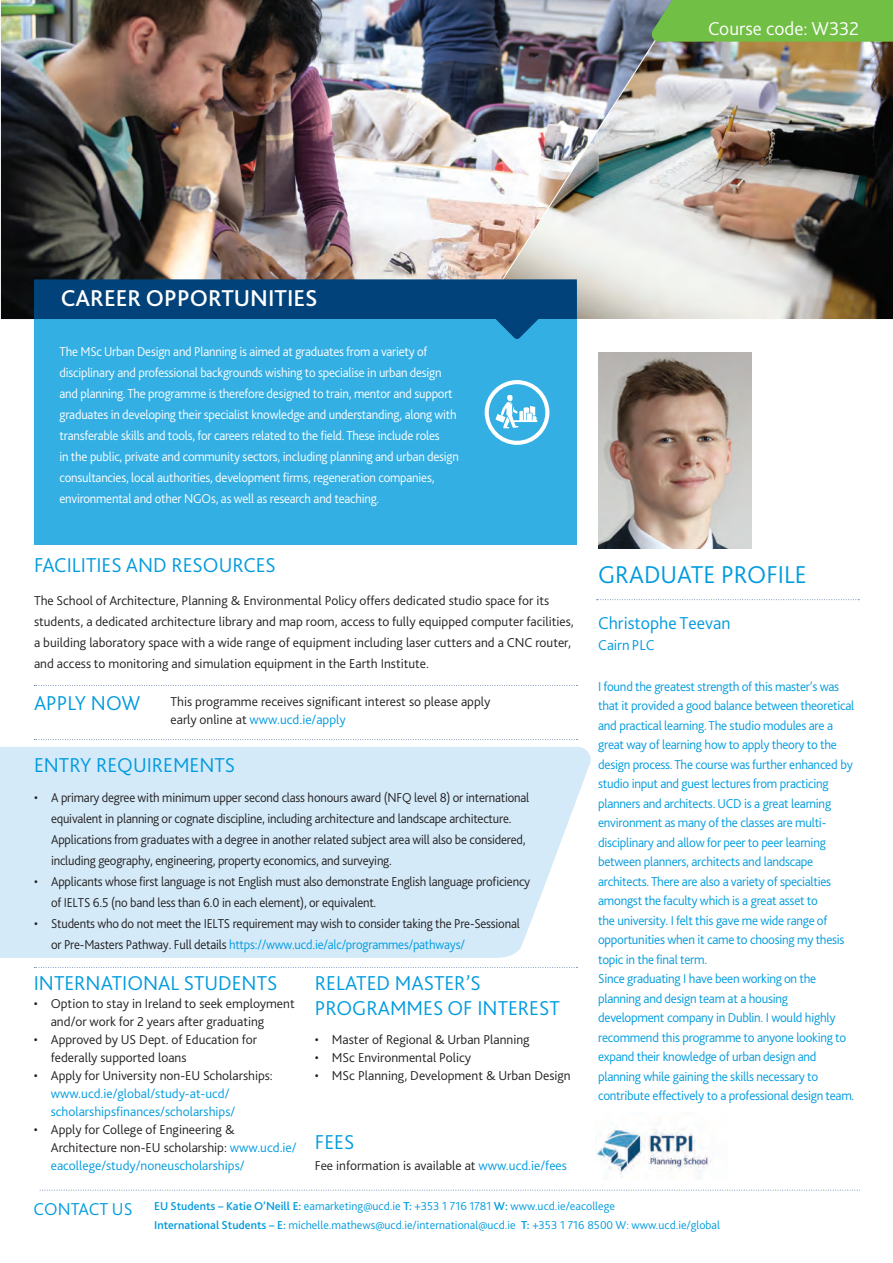
<style>
.page{position:relative;width:893px;height:1263px;background:#fff}
.page>*{position:absolute;margin:0;border:0;box-sizing:border-box;transform-origin:0 0}
.t1{font:300 25.5px "Bliss 2";color:#009bde}
.t2{font:500 24px "Bliss 2";color:#fff}
.t3{font:300 21px/25.2px "Bliss 2";color:#009bde}
.t4{font:300 19.5px "Bliss 2";color:#fff}
.t5{font:300 18px "Bliss 2";color:#009bde}
.t6{font:300 15px "Bliss 2";color:#009bde}
.t7{font:300 13.5px/19.5px "Bliss 2";letter-spacing:-.02em;color:#009bde}
.t8{font:300 13.5px/18px "Bliss 2";color:#231f20}
.t9{font:300 13.5px/21px "Bliss 2";color:#231f20;scale:.95 1}
.t10{font:300 13.5px/21px "Bliss 2";letter-spacing:-.015em;color:#fff;scale:.95 1}
.t11{font:300 13.5px/18px "Bliss 2";color:#009bde}
.t12{font:300 12px/19.5px "Bliss 2";color:#009bde}
.s1{color:#009bde}
.s2{color:#009bdf}
.s3{font-weight:500}
</style>
<div class="page">
<img style="left:680px;top:43px;width:213px;height:276px">
<img style="left:1px;top:0;width:679px;height:319px">
<img style="left:479px;top:0;width:212px;height:316px">
<svg style="left:34px;top:739px;width:543px;height:1px"></svg>
<svg style="left:34px;top:967px;width:543px;height:1px"></svg>
<div style="left:0;top:747px;width:591px;height:211px;background:#d4eaf8"></div>
<div style="left:34px;top:285px;width:543px;height:259px;background:#33afe4"></div>
<svg style="left:34px;top:279px;width:543px;height:60px"></svg>
<svg style="left:485px;top:380px;width:64px;height:65px"></svg>
<svg style="left:650px;top:0;width:243px;height:43px;background:#72ba48"></svg>
<svg style="left:34px;top:685px;width:543px;height:1px"></svg>
<img style="left:596px;top:1126px;width:116px;height:52px">
<img style="left:598px;top:353px;width:153px;height:195px">
<svg style="left:596px;top:599px;width:263px;height:1px"></svg>
<svg style="left:39px;top:1190px;width:821px;height:1px"></svg>
<h2 class="t2" style="left:61px;top:284px;width:258px">CAREER OPPORTUNITIES</h2>
<p class="t10" style="left:60px;top:340px;width:422px">The MSc Urban Design and Planning is aimed at graduates from a variety of disciplinary and professional backgrounds wishing to specialise in urban design and planning. The programme is therefore designed to train, mentor and support graduates in developing their specialist knowledge and understanding, along with transferable skills and tools, for careers related to the field. These include roles<br>in the public, private and community sectors, including planning and urban design consultancies, local authorities, development firms, regeneration companies, environmental and other NGOs, as well as research and teaching.</p>
<h3 class="t4" style="left:708px;top:16px;width:152px">Course code: W332</h3>
<h3 class="t3" style="left:34px;top:552px;width:243px">FACILITIES AND RESOURCES</h3>
<p class="t8" style="left:34px;top:590px;width:541px;line-height:21px">The School of Architecture, Planning &amp; Environmental Policy offers dedicated studio space for its students, a dedicated architecture library and map room, access to fully equipped computer facilities, a building laboratory space with a wide range of equipment including laser cutters and a CNC router, and access to monitoring and simulation equipment in the Earth Institute.</p>
<h1 class="t1" style="left:598px;top:559px;width:210px">GRADUATE PROFILE</h1>
<h3 class="t5" style="left:598px;top:611px;width:134px">Christophe Teevan</h3>
<p class="t6" style="left:598px;top:636px;width:58px">Cairn PLC</p>
<p class="t7" style="left:598px;top:676px;width:258px">I found the greatest strength of this master’s was that it provided a good balance between theoretical and practical learning.The studio modules are a great way of learning how to apply theory to the design process. The course was further enhanced by studio input and guest lectures from practicing planners and architects. UCD is a great learning environment as many of the classes are multi&shy;disciplinary and allow for peer to peer learning between planners, architects and landscape architects. There are also a variety of specialties amongst the faculty which is a great asset to<br>the university. I felt this gave me wide range of opportunities when it came to choosing my thesis topic in the final term.<br>Since graduating I have been working on the planning and design team at a housing development company in Dublin. I would highly recommend this programme to anyone looking to expand their knowledge of urban design and planning while gaining the skills necessary to contribute effectively to a professional design team.</p>
<h3 class="t3" style="left:34px;top:690px;width:108px">APPLY NOW</h3>
<p class="t8" style="left:171px;top:693px;width:321px">This programme receives significant interest so please apply early online at <span class="s1">www.ucd.ie/apply</span></p>
<h3 class="t3" style="left:34px;top:752px;width:203px">ENTRY REQUIREMENTS</h3>
<p class="t9" style="left:51px;top:787px;width:505px;text-indent:-17px">• A primary degree with minimum upper second class honours award (NFQ level 8) or international equivalent in planning or cognate discipline, including architecture and landscape architecture.<br>Applications from graduates with a degree in another related subject area will also be considered, including geography, engineering, property economics, and surveying.</p>
<p class="t9" style="left:51px;top:871px;width:506px;text-indent:-17px">• Applicants whose first language is not English must also demonstrate English language proficiency of IELTS 6.5 (no band less than 6.0 in each element), or equivalent.</p>
<p class="t9" style="left:51px;top:913px;width:495px;text-indent:-17px">• Students who do not meet the IELTS requirement may wish to consider taking the Pre-Sessional or Pre-Masters Pathway. Full details <span class="s2">https://www.ucd.ie/alc/programmes/pathways/</span></p>
<h3 class="t3" style="left:315px;top:970px;width:246px">RELATED MASTER’S<br>PROGRAMMES OF INTEREST</h3>
<p class="t8" style="left:315px;top:1030px;width:216px">• Master of Regional &amp; Urban Planning</p>
<p class="t8" style="left:315px;top:1048px;width:158px">• MSc Environmental Policy</p>
<p class="t8" style="left:315px;top:1066px;width:257px">• MSc Planning, Development &amp; Urban Design</p>
<h3 class="t3" style="left:34px;top:970px;width:245px">INTERNATIONAL STUDENTS</h3>
<p class="t8" style="left:51px;top:994px;width:245px;text-indent:-17px">• Option to stay in Ireland to seek employment and/or work for 2 years after graduating</p>
<p class="t8" style="left:51px;top:1030px;width:208px;text-indent:-17px">• Approved by US Dept. of Education for federally supported loans</p>
<p class="t8" style="left:34px;top:1066px;width:241px">• Apply for University non-EU Scholarships:</p>
<p class="t11" style="left:51px;top:1084px;width:186px">www.ucd.ie/global/study-at-ucd/ scholarshipsfinances/scholarships/</p>
<p class="t8" style="left:51px;top:1120px;width:247px;text-indent:-17px">• Apply for College of Engineering &amp;<br>Architecture non-EU scholarship: <span class="s1">www.ucd.ie/ eacollege/study/noneuscholarships/</span></p>
<h3 class="t3" style="left:315px;top:1128px;width:41px">FEES</h3>
<p class="t8" style="left:315px;top:1156px;width:253px">Fee information is available at <span class="s1">www.ucd.ie/fees</span></p>
<p class="t12" style="left:154px;top:1196px;width:567px"><span class="s3">EU Students – Katie O’Neill E:</span> eamarketing@ucd.ie <span class="s3">T:</span> +353 1 716 1781 <span class="s3">W:</span> www.ucd.ie/eacollege<br><span class="s3">International Students – E:</span> michelle.mathews@ucd.ie/international@ucd.ie <span class="s3">T:</span> +353 1 716 8500 W: www.ucd.ie/global</p>
<h3 class="t5" style="left:34px;top:1198px;width:100px">CONTACT US</h3>
</div>
